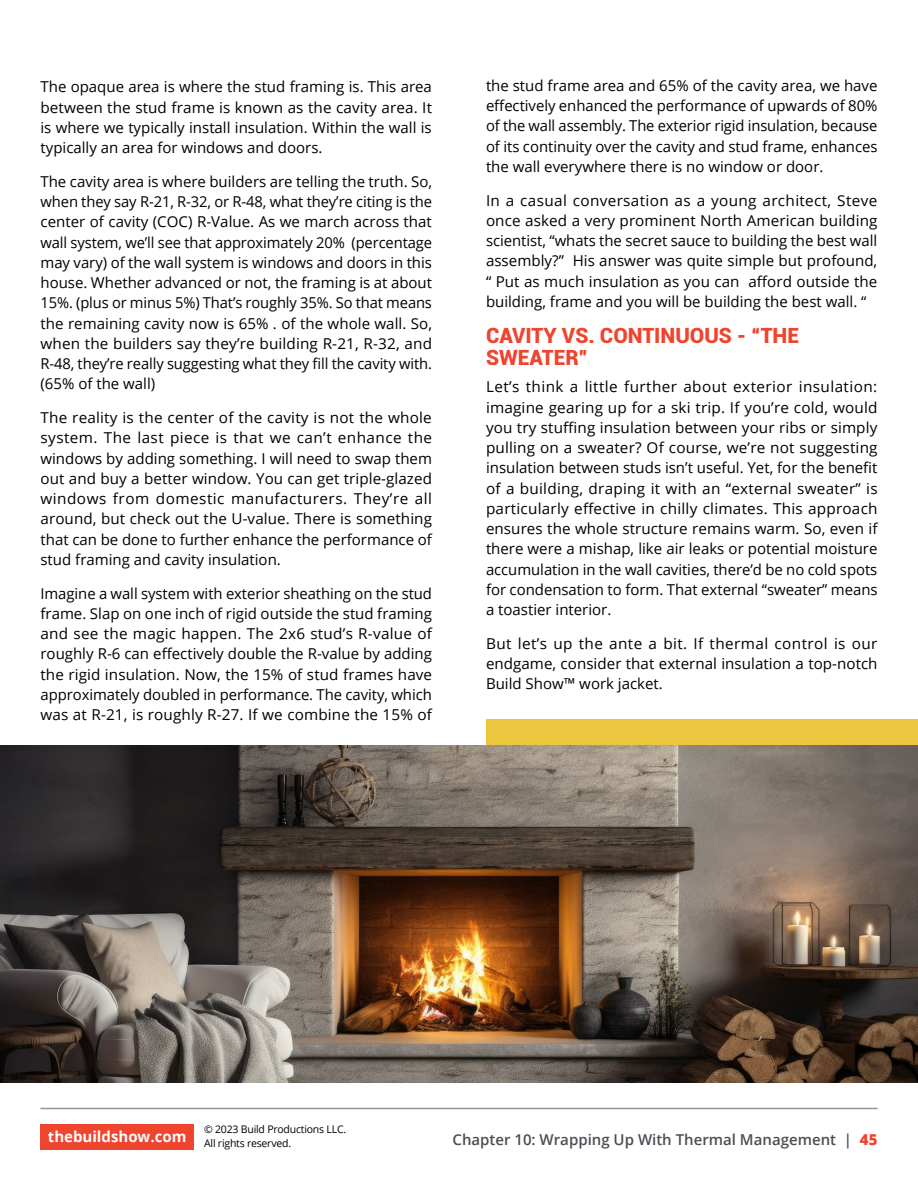
<style>
.page{position:relative;width:918px;height:1188px;background:#fff}
.page>*{position:absolute;margin:0;border:0;box-sizing:border-box;transform-origin:0 0}
.t1{font:900 21px/22.5px "Roboto";color:#ef442e}
.t2{font:15px/20.2px "Open Sans";color:#000;text-align:justify}
.t3{font:600 15px "Open Sans";color:#4c4e54}
.t4{font:700 15px "Open Sans";color:#fff}
.t5{font:10.5px/13.5px "Open Sans";letter-spacing:-.02em;color:#000}
.s1{font-family:"Roboto";font-weight:900;color:#fff}
.s2{font-weight:800;color:#ef442e}
</style>
<div class="page">
<hr style="left:40px;top:1108px;width:838px;height:1px;background:#939598">
<div style="left:40px;top:1124px;width:154px;height:25px;background:#ef442e"></div>
<div style="left:486px;top:720px;width:432px;height:76px;background:#ebc63e"></div>
<img style="left:0;top:746px;width:918px;height:336px">
<p class="t2" style="left:40px;top:77px;width:393px">The opaque area is where the stud framing is. This area between the stud frame is known as the cavity area. It is where we typically install insulation. Within the wall is typically an area for windows and doors.</p>
<p class="t2" style="left:40px;top:171px;width:393px">The cavity area is where builders are telling the truth. So, when they say R-21, R-32, or R-48, what they’re citing is the center of cavity (COC) R-Value. As we march across that wall system, we’ll see that approximately 20% (percentage may vary) of the wall system is windows and doors in this house. Whether advanced or not, the framing is at about 15%. (plus or minus 5%) That’s roughly 35%. So that means the remaining cavity now is 65% . of the whole wall. So, when the builders say they’re building R-21, R-32, and R-48, they’re really suggesting what they fill the cavity with. (65% of the wall)</p>
<p class="t2" style="left:40px;top:407px;width:393px">The reality is the center of the cavity is not the whole system. The last piece is that we can’t enhance the windows by adding something. I will need to swap them out and buy a better window. You can get triple-glazed windows from domestic manufacturers. They’re all around, but check out the U-value. There is something that can be done to further enhance the performance of stud framing and cavity insulation.</p>
<p class="t2" style="left:40px;top:583px;width:393px">Imagine a wall system with exterior sheathing on the stud frame. Slap on one inch of rigid outside the stud framing and see the magic happen. The 2x6 stud’s R-value of roughly R-6 can effectively double the R-value by adding the rigid insulation. Now, the 15% of stud frames have approximately doubled in performance. The cavity, which was at R-21, is roughly R-27. If we combine the 15% of</p>
<p class="t2" style="left:486px;top:75px;width:393px">the stud frame area and 65% of the cavity area, we have effectively enhanced the performance of upwards of 80% of the wall assembly. The exterior rigid insulation, because of its continuity over the cavity and stud frame, enhances the wall everywhere there is no window or door.</p>
<p class="t2" style="left:486px;top:190px;width:393px">In a casual conversation as a young architect, Steve once asked a very prominent North American building scientist, “whats the secret sauce to building the best wall assembly?” His answer was quite simple but profound, “ Put as much insulation as you can afford outside the building, frame and you will be building the best wall. “</p>
<h1 class="t1" style="left:486px;top:323px;width:315px">CAVITY VS. CONTINUOUS - “THE<br>SWEATER”</h1>
<p class="t2" style="left:486px;top:377px;width:393px">Let’s think a little further about exterior insulation: imagine gearing up for a ski trip. If you’re cold, would you try stuffing insulation between your ribs or simply pulling on a sweater? Of course, we’re not suggesting insulation between studs isn’t useful. Yet, for the benefit of a building, draping it with an “external sweater” is particularly effective in chilly climates. This approach ensures the whole structure remains warm. So, even if there were a mishap, like air leaks or potential moisture accumulation in the wall cavities, there’d be no cold spots for condensation to form. That external “sweater” means a toastier interior.</p>
<p class="t2" style="left:486px;top:633px;width:393px">But let’s up the ante a bit. If thermal control is our endgame, consider that external insulation a top-notch Build Show™ work jacket.</p>
<p class="t5" style="left:204px;top:1123px;width:144px">© 2023 Build Productions LLC.<br>All rights reserved.</p>
<p class="t4" style="left:48px;top:1126px;width:140px">thebuildshow.com</p>
<p class="t3" style="left:450px;top:1129px;width:429px"><span class="s1">45</span>Chapter 10: Wrapping Up With Thermal Management | <span class="s2">45</span></p>
</div>
